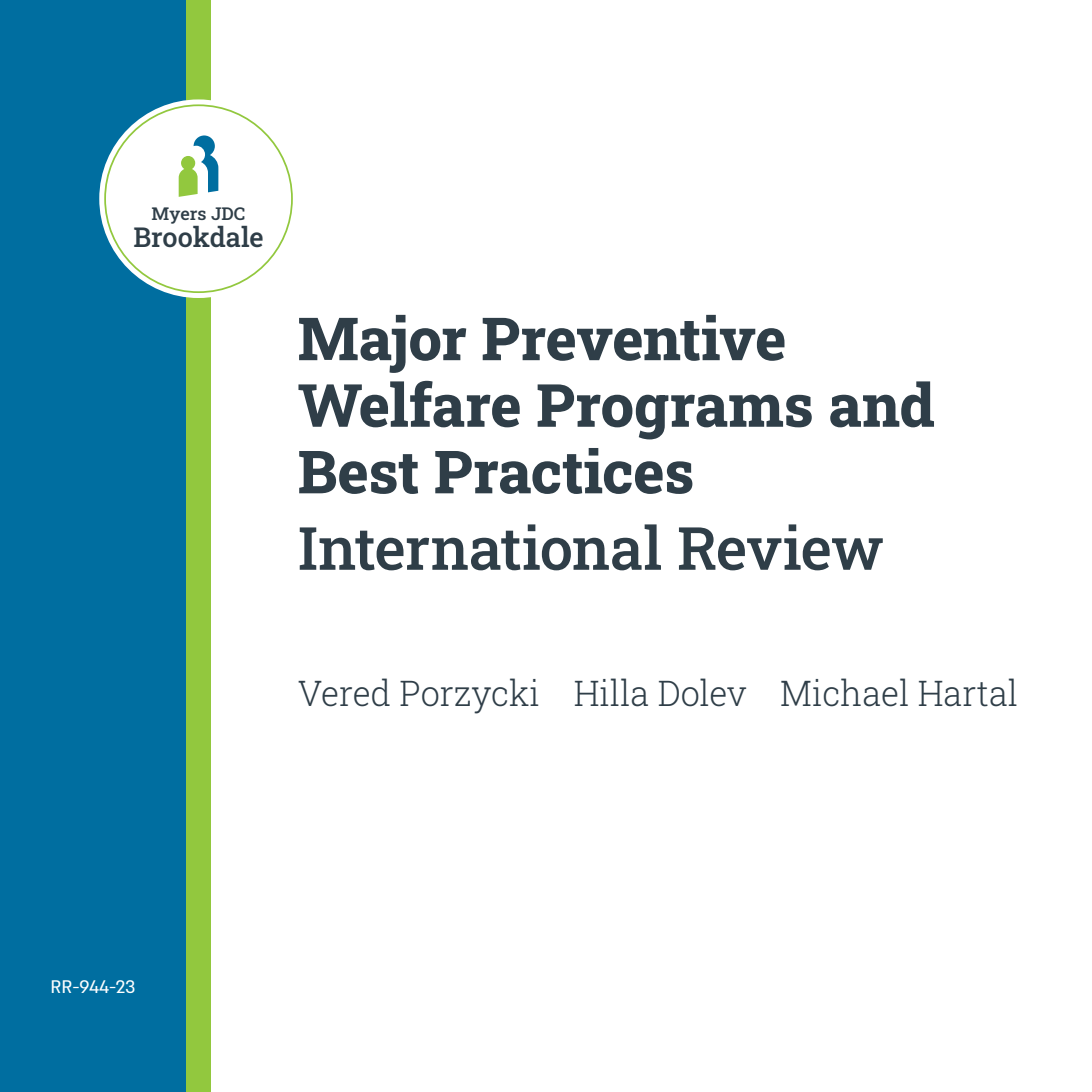
<style>
.page{position:relative;width:1092px;height:1092px;background:#fff}
.page>*{position:absolute;margin:0;border:0;box-sizing:border-box;transform-origin:0 0}
.t1{font:800 59.5px/66.5px "Roboto Slab";letter-spacing:-.01em;color:#2f3e48}
.t2{font:500 59.5px "Roboto Slab";letter-spacing:-.015em;color:#2f3e48}
.t3{font:300 35px "Roboto Slab";color:#2f3e48}
.t4{font:500 27.12px "Roboto Slab";letter-spacing:-.005em;color:#2f3e48}
.t5{font:21px "Almoni Neue DL4.0 AAA";color:#fff}
.t6{font:500 17.5px "Roboto Slab";color:#2f3e48}
</style>
<div class="page">
<div style="left:0;top:0;width:186px;height:1091px;background:#006ea0"></div>
<div style="left:186px;top:0;width:25px;height:1091px;background:#92c83e"></div>
<div style="left:99px;top:99px;width:199px;height:199px;background:#fff;border-radius:50%"></div>
<svg style="left:179px;top:135px;width:39px;height:62px"></svg>
<p class="t6" style="left:152px;top:202px;width:95px">Myers JDC</p>
<p class="t4" style="left:133px;top:218px;width:132px">Brookdale</p>
<p class="t1" style="left:298px;top:304px;width:638px">Major Preventive<br>Welfare Programs and<br>Best Practices</p>
<p class="t2" style="left:298px;top:507px;width:587px">International Review</p>
<p class="t3" style="left:298px;top:669px;width:721px">Vered Porzycki Hilla Dolev Michael Hartal</p>
<p class="t5" style="left:51px;top:969px;width:87px">RR-944-23</p>
</div>
